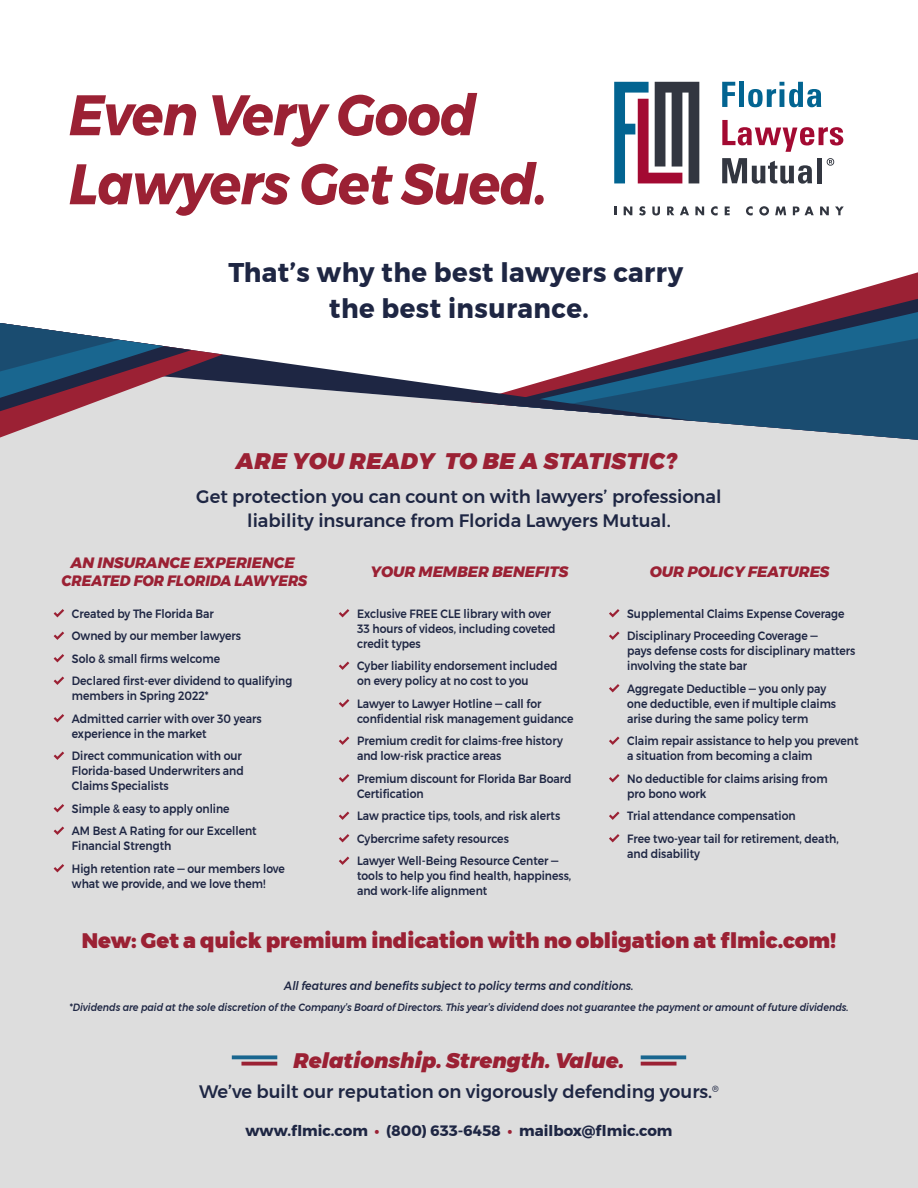
<style>
.page{position:relative;width:918px;height:1188px;background:#fff}
.page>*{position:absolute;margin:0;border:0;box-sizing:border-box;transform-origin:0 0}
.t1{font:italic 700 57px/69px "Montserrat";letter-spacing:-.02em;color:#9b2134;scale:.92 1}
.t2{font:700 27px/36px "Montserrat";letter-spacing:.02em;color:#1e2643;text-align:center;scale:.96 1}
.t3{font:italic 900 22.5px "Montserrat";letter-spacing:.02em;color:#9b2134}
.t4{font:900 21px "Montserrat";color:#9b2134}
.t5{font:italic 900 21px "Montserrat";color:#9b2134}
.t6{font:500 18px/24px "Montserrat";color:#1e2643;text-align:center}
.t7{font:italic 800 15px/18px "Montserrat";color:#9b2134;text-align:center}
.t8{font:700 15px "Montserrat";color:#1e2643}
.t9{font:500 12px/15px "Montserrat";color:#1e2643;scale:.9 1}
.t10{font:italic 500 12px "Montserrat";color:#1e2643;scale:.9 1}
.t11{font:italic 500 10.5px "Montserrat";color:#1e2643;scale:.9 1}
.s1{color:#9b2134}
</style>
<div class="page">
<div style="left:0;top:421px;width:918px;height:767px;background:#ddd"></div>
<svg style="left:722px;top:82px;width:13px;height:25px"></svg>
<div style="left:739px;top:82px;width:5px;height:25px;background:#026491"></div>
<svg style="left:748px;top:82px;width:73px;height:25px"></svg>
<svg style="left:722px;top:120px;width:121px;height:32px"></svg>
<svg style="left:722px;top:158px;width:90px;height:26px"></svg>
<div style="left:817px;top:158px;width:5px;height:25px;background:#323640"></div>
<svg style="left:827px;top:158px;width:7px;height:8px"></svg>
<svg style="left:614px;top:207px;width:2px;height:8px"></svg>
<svg style="left:624px;top:207px;width:8px;height:8px"></svg>
<svg style="left:639px;top:206px;width:7px;height:9px"></svg>
<svg style="left:652px;top:207px;width:8px;height:8px"></svg>
<svg style="left:667px;top:207px;width:7px;height:8px"></svg>
<svg style="left:680px;top:207px;width:9px;height:8px"></svg>
<svg style="left:695px;top:207px;width:9px;height:8px"></svg>
<svg style="left:711px;top:206px;width:7px;height:9px"></svg>
<svg style="left:725px;top:207px;width:5px;height:8px"></svg>
<svg style="left:746px;top:206px;width:7px;height:9px"></svg>
<svg style="left:759px;top:206px;width:10px;height:10px"></svg>
<svg style="left:775px;top:207px;width:11px;height:8px"></svg>
<svg style="left:793px;top:207px;width:21px;height:8px"></svg>
<svg style="left:820px;top:207px;width:9px;height:8px"></svg>
<svg style="left:835px;top:207px;width:9px;height:8px"></svg>
<svg style="left:614px;top:82px;width:85px;height:101px"></svg>
<svg style="left:51px;top:607px;width:16px;height:12px"></svg>
<svg style="left:51px;top:629px;width:16px;height:13px"></svg>
<svg style="left:51px;top:652px;width:16px;height:12px"></svg>
<svg style="left:51px;top:674px;width:16px;height:13px"></svg>
<svg style="left:51px;top:712px;width:16px;height:12px"></svg>
<svg style="left:51px;top:749px;width:16px;height:13px"></svg>
<svg style="left:51px;top:802px;width:16px;height:12px"></svg>
<svg style="left:51px;top:824px;width:16px;height:13px"></svg>
<svg style="left:51px;top:862px;width:16px;height:12px"></svg>
<svg style="left:336px;top:607px;width:16px;height:12px"></svg>
<svg style="left:336px;top:659px;width:16px;height:13px"></svg>
<svg style="left:336px;top:697px;width:16px;height:12px"></svg>
<svg style="left:336px;top:734px;width:16px;height:13px"></svg>
<svg style="left:336px;top:809px;width:16px;height:13px"></svg>
<svg style="left:336px;top:832px;width:16px;height:12px"></svg>
<svg style="left:336px;top:854px;width:16px;height:13px"></svg>
<svg style="left:336px;top:772px;width:16px;height:12px"></svg>
<svg style="left:607px;top:607px;width:15px;height:12px"></svg>
<svg style="left:607px;top:629px;width:15px;height:13px"></svg>
<svg style="left:607px;top:682px;width:15px;height:12px"></svg>
<svg style="left:607px;top:734px;width:15px;height:13px"></svg>
<svg style="left:607px;top:772px;width:15px;height:12px"></svg>
<svg style="left:607px;top:809px;width:15px;height:13px"></svg>
<svg style="left:607px;top:832px;width:15px;height:12px"></svg>
<svg style="left:232px;top:1055px;width:45px;height:4px"></svg>
<svg style="left:241px;top:1062px;width:36px;height:4px"></svg>
<svg style="left:641px;top:1055px;width:45px;height:4px"></svg>
<svg style="left:641px;top:1062px;width:36px;height:4px"></svg>
<svg style="left:471px;top:272px;width:447px;height:168px"></svg>
<svg style="left:497px;top:299px;width:421px;height:141px"></svg>
<svg style="left:512px;top:312px;width:406px;height:128px"></svg>
<svg style="left:546px;top:336px;width:372px;height:105px;background:#446986"></svg>
<svg style="left:223px;top:323px;width:472px;height:98px"></svg>
<svg style="left:0;top:323px;width:223px;height:115px;background:#908b9b"></svg>
<h1 class="t1" style="left:69px;top:81px;width:522px">Even Very Good<br>Lawyers Get Sued.</h1>
<h2 class="t2" style="left:228px;top:254px;width:475px">That’s why the best lawyers carry the best insurance.</h2>
<h3 class="t3" style="left:236px;top:442px;width:442px">ARE YOU READY TO BE A STATISTIC?</h3>
<h3 class="t6" style="left:196px;top:485px;width:527px">Get protection you can count on with lawyers’ professional liability insurance from Florida Lawyers Mutual.</h3>
<p class="t7" style="left:61px;top:554px;width:247px">AN INSURANCE EXPERIENCE<br>CREATED FOR FLORIDA LAWYERS</p>
<p class="t9" style="left:72px;top:602px;width:246px;line-height:22.5px">Created by The Florida Bar<br>Owned by our member lawyers<br>Solo &amp; small firms welcome<br>Declared first-ever dividend to qualifying</p>
<p class="t9" style="left:72px;top:685px;width:213px;line-height:22.5px">members in Spring 2022*<br>Admitted carrier with over 30 years</p>
<p class="t9" style="left:72px;top:722px;width:190px;line-height:22.5px">experience in the market<br>Direct communication with our</p>
<p class="t9" style="left:72px;top:763px;width:193px">Florida-based Underwriters and<br>Claims Specialists</p>
<p class="t9" style="left:72px;top:797px;width:207px;line-height:22.5px">Simple &amp; easy to apply online<br>AM Best A Rating for our Excellent</p>
<p class="t9" style="left:72px;top:835px;width:238px;line-height:22.5px">Financial Strength<br>High retention rate — our members love</p>
<p class="t9" style="left:72px;top:876px;width:217px">what we provide, and we love them!</p>
<p class="t7" style="left:371px;top:563px;width:199px">YOUR MEMBER BENEFITS</p>
<p class="t9" style="left:357px;top:606px;width:222px">Exclusive FREE CLE library with over<br>33 hours of videos, including coveted credit types</p>
<p class="t9" style="left:357px;top:658px;width:224px">Cyber liability endorsement included on every policy at no cost to you</p>
<p class="t9" style="left:357px;top:696px;width:242px">Lawyer to Lawyer Hotline — call for confidential risk management guidance</p>
<p class="t9" style="left:357px;top:733px;width:230px">Premium credit for claims-free history and low-risk practice areas</p>
<p class="t9" style="left:357px;top:771px;width:240px">Premium discount for Florida Bar Board<br>Certification</p>
<p class="t9" style="left:357px;top:805px;width:227px;line-height:22.5px">Law practice tips, tools, and risk alerts<br>Cybercrime safety resources<br>Lawyer Well-Being Resource Center —</p>
<p class="t9" style="left:357px;top:868px;width:240px">tools to help you find health, happiness, and work-life alignment</p>
<p class="t7" style="left:650px;top:563px;width:181px">OUR POLICY FEATURES</p>
<p class="t9" style="left:627px;top:602px;width:243px;line-height:22.5px">Supplemental Claims Expense Coverage<br>Disciplinary Proceeding Coverage —</p>
<p class="t9" style="left:627px;top:643px;width:255px">pays defense costs for disciplinary matters involving the state bar</p>
<p class="t9" style="left:627px;top:681px;width:234px">Aggregate Deductible — you only pay one deductible, even if multiple claims arise during the same policy term</p>
<p class="t9" style="left:627px;top:733px;width:259px">Claim repair assistance to help you prevent a situation from becoming a claim</p>
<p class="t9" style="left:627px;top:771px;width:224px">No deductible for claims arising from pro bono work</p>
<p class="t9" style="left:627px;top:805px;width:237px;line-height:22.5px">Trial attendance compensation<br>Free two-year tail for retirement, death,</p>
<p class="t9" style="left:627px;top:846px;width:83px">and disability</p>
<h3 class="t4" style="left:82px;top:923px;width:756px">New: Get a quick premium indication with no obligation at flmic.com!</h3>
<p class="t10" style="left:284px;top:976px;width:390px">All features and benefits subject to policy terms and conditions.</p>
<p class="t11" style="left:69px;top:999px;width:868px">*Dividends are paid at the sole discretion of the Company’s Board of Directors. This year’s dividend does not guarantee the payment or amount of future dividends.</p>
<h3 class="t5" style="left:293px;top:1043px;width:333px">Relationship. Strength. Value.</h3>
<h3 class="t6" style="left:199px;top:1080px;width:521px">We’ve built our reputation on vigorously defending yours.<sup>®</sup></h3>
<p class="t8" style="left:246px;top:1118px;width:428px">www.flmic.com <span class="s1">•</span> (800) 633-6458 <span class="s1">•</span> mailbox@flmic.com</p>
</div>
